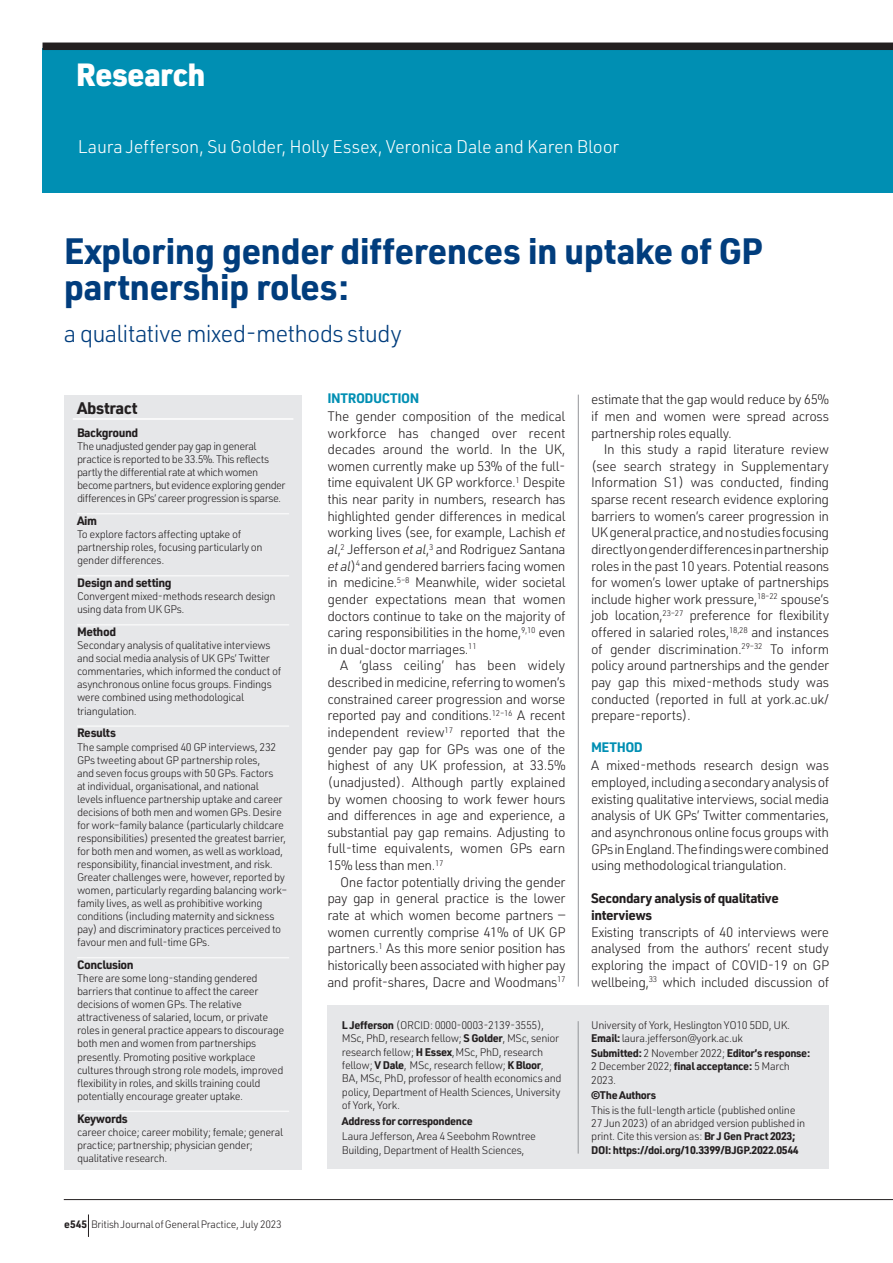
<style>
.page{position:relative;width:893px;height:1263px;background:#fff}
.page>*{position:absolute;margin:0;border:0;box-sizing:border-box;transform-origin:0 0}
.t1{font:700 36px/36px "URWDIN";letter-spacing:-.02em;color:#013d7d}
.t2{font:900 31.5px "URWDIN";letter-spacing:-.025em;color:#fff}
.t3{font:300 24px "URWDIN";letter-spacing:-.035em;color:#013d7d}
.t4{font:300 18px "URWDIN";letter-spacing:-.015em;color:#fff}
.t5{font:700 16.5px "URWDIN";letter-spacing:-.02em;color:#231f20}
.t6{font:300 13.5px/16.6px "URWDIN";letter-spacing:-.035em;color:#231f20;text-align:justify}
.t7{font:700 13.5px/16.6px "URWDIN";letter-spacing:-.035em;color:#231f20}
.t8{font:700 13.5px "URWDIN";letter-spacing:-.035em;color:#008fb3}
.t9{font:700 12px "URWDIN";letter-spacing:-.035em;color:#231f20}
.t10{font:300 10.8px/13px "URWDIN";letter-spacing:-.035em;color:#231f20}
.t11{font:700 10.8px/13.2px "URWDIN";letter-spacing:-.035em;color:#231f20}
.t12{font:300 10.5px "URWDIN";letter-spacing:-.025em;color:#231f20}
.s1{font-weight:700}
.s2{font-style:italic}
.s3{font-weight:300}
</style>
<div class="page">
<div style="left:43px;top:48px;width:850px;height:144px;background:#008fb3"></div>
<div style="left:43px;top:43px;width:850px;height:7px;background:#231f20"></div>
<div style="left:64px;top:395px;width:238px;height:774px;background:#e6e7e9"></div>
<hr style="left:73px;top:418px;width:220px;height:2px;background:#fff">
<hr style="left:77px;top:513px;width:212px;height:1px;background:#fff">
<hr style="left:77px;top:575px;width:212px;height:1px;background:#fff">
<hr style="left:77px;top:624px;width:212px;height:1px;background:#fff">
<hr style="left:77px;top:726px;width:212px;height:1px;background:#fff">
<hr style="left:77px;top:957px;width:212px;height:1px;background:#fff">
<hr style="left:77px;top:1111px;width:212px;height:1px;background:#fff">
<div style="left:327px;top:1005px;width:502px;height:164px;background:#e6e7e9"></div>
<hr style="left:578px;top:1021px;width:1px;height:132px;background:#939598">
<hr style="left:578px;top:395px;width:1px;height:591px;background:#939598">
<hr style="left:64px;top:1199px;width:829px;height:1px;background:#231f20">
<svg style="left:88px;top:1214px;width:1px;height:23px"></svg>
<h2 class="t2" style="left:76px;top:56px;width:131px">Research</h2>
<h3 class="t4" style="left:78px;top:138px;width:543px">Laura Jefferson, Su Golder, Holly Essex, Veronica Dale and Karen Bloor</h3>
<h1 class="t1" style="left:64px;top:235px;width:701px">Exploring gender differences in uptake of GP partnership roles:</h1>
<h3 class="t3" style="left:64px;top:323px;width:340px">a qualitative mixed-methods study</h3>
<p class="t5" style="left:77px;top:401px;width:62px">Abstract</p>
<p class="t9" style="left:77px;top:427px;width:63px">Background</p>
<p class="t10" style="left:77px;top:440px;width:210px">The unadjusted gender pay gap in general practice is reported to be 33.5%. This reflects partly the differential rate at which women become partners, but evidence exploring gender differences in GPs’ career progression is sparse.</p>
<p class="t9" style="left:77px;top:515px;width:22px">Aim</p>
<p class="t10" style="left:77px;top:529px;width:187px">To explore factors affecting uptake of partnership roles, focusing particularly on gender differences.</p>
<p class="t9" style="left:77px;top:577px;width:96px">Design and setting</p>
<p class="t10" style="left:77px;top:591px;width:200px">Convergent mixed-methods research design using data from UK GPs.</p>
<p class="t9" style="left:77px;top:626px;width:41px">Method</p>
<p class="t10" style="left:77px;top:640px;width:206px">Secondary analysis of qualitative interviews and social media analysis of UK GPs’ Twitter commentaries, which informed the conduct of asynchronous online focus groups. Findings were combined using methodological triangulation.</p>
<p class="t9" style="left:77px;top:728px;width:40px">Results</p>
<p class="t10" style="left:77px;top:741px;width:212px">The sample comprised 40 GP interviews, 232<br>GPs tweeting about GP partnership roles,<br>and seven focus groups with 50 GPs. Factors<br>at individual, organisational, and national levels influence partnership uptake and career decisions of both men and women GPs. Desire for work–family balance (particularly childcare responsibilities) presented the greatest barrier, for both men and women, as well as workload, responsibility, financial investment, and risk.<br>Greater challenges were, however, reported by women, particularly regarding balancing work– family lives, as well as prohibitive working conditions (including maternity and sickness pay) and discriminatory practices perceived to favour men and full-time GPs.</p>
<p class="t9" style="left:77px;top:959px;width:58px">Conclusion</p>
<p class="t10" style="left:77px;top:972px;width:209px">There are some long-standing gendered barriers that continue to affect the career decisions of women GPs. The relative attractiveness of salaried, locum, or private roles in general practice appears to discourage both men and women from partnerships presently. Promoting positive workplace cultures through strong role models, improved flexibility in roles, and skills training could potentially encourage greater uptake.</p>
<p class="t9" style="left:77px;top:1113px;width:52px">Keywords</p>
<p class="t10" style="left:77px;top:1126px;width:208px">career choice; career mobility; female; general practice; partnership; physician gender; qualitative research.</p>
<p class="t12" style="left:64px;top:1219px;width:219px"><span class="s1">e545</span> BritishJournalofGeneralPractice, July 2023</p>
<p class="t8" style="left:327px;top:392px;width:93px">INTRODUCTION</p>
<p class="t6" style="left:327px;top:409px;width:240px">The gender composition of the medical workforce has changed over recent decades around the world. In the UK, women currently make up 53% of the full&shy;time equivalent UK GP workforce.<sup>1</sup> Despite this near parity in numbers, research has highlighted gender differences in medical working lives (see, for example, Lachish <span class="s2">et al</span>,<sup>2</sup> Jefferson <span class="s2">et al</span>,<sup>3</sup> and Rodriguez Santana <span class="s2">et al</span>)<sup>4</sup> and gendered barriers facing women in medicine.<sup>5–8</sup> Meanwhile, wider societal gender expectations mean that women doctors continue to take on the majority of caring responsibilities in the home,<sup>9,10</sup> even in dual-doctor marriages.<sup>11</sup></p>
<p class="t6" style="left:327px;top:658px;width:240px;text-indent:13px">A ‘glass ceiling’ has been widely described in medicine, referring to women’s constrained career progression and worse reported pay and conditions.<sup>12–16</sup> A recent independent review<sup>17</sup> reported that the gender pay gap for GPs was one of the highest of any UK profession, at 33.5% (unadjusted). Although partly explained by women choosing to work fewer hours and differences in age and experience, a substantial pay gap remains. Adjusting to full-time equivalents, women GPs earn 15% less than men.<sup>17</sup></p>
<p class="t6" style="left:327px;top:874px;width:240px;text-indent:13px">One factor potentially driving the gender pay gap in general practice is the lower rate at which women become partners — women currently comprise 41% of UK GP partners.<sup>1</sup> As this more senior position has historically been associated with higher pay and profit-shares, Dacre and Woodmans<sup>17</sup></p>
<p class="t10" style="left:342px;top:1019px;width:221px"><span class="s1">L Jefferson</span> (ORCID: 0000-0003-2139-3555), MSc, PhD, research fellow; <span class="s1">S Golder</span>, MSc, senior research fellow; <span class="s1">H Essex</span>,MSc, PhD, research fellow; <span class="s1">V Dale</span>, MSc, research fellow; <span class="s1">K Bloor</span>, BA, MSc, PhD, professor of health economics and policy, Department of Health Sciences, University of York, York.</p>
<p class="t11" style="left:342px;top:1115px;width:132px">Address for correspondence</p>
<p class="t10" style="left:342px;top:1130px;width:196px">Laura Jefferson, Area 4 Seebohm Rowntree<br>Building, Department of Health Sciences,</p>
<p class="t6" style="left:591px;top:392px;width:240px">estimate that the gap would reduce by 65% if men and women were spread across partnership roles equally.</p>
<p class="t6" style="left:591px;top:442px;width:240px;text-indent:13px">In this study a rapid literature review (see search strategy in Supplementary Information S1) was conducted, finding sparse recent research evidence exploring barriers to women’s career progression in UK general practice, and no studies focusing directly on gender differences in partnership roles in the past 10 years. Potential reasons for women’s lower uptake of partnerships include higher work pressure,<sup>18–22</sup> spouse’s job location,<sup>23–27</sup> preference for flexibility offered in salaried roles,<sup>18,28</sup> and instances of gender discrimination.<sup>29–32</sup> To inform policy around partnerships and the gender pay gap this mixed-methods study was conducted (reported in full at york.ac.uk/ prepare-reports).</p>
<p class="t8" style="left:591px;top:741px;width:53px">METHOD</p>
<p class="t6" style="left:591px;top:758px;width:240px">A mixed-methods research design was employed, including a secondary analysis of existing qualitative interviews, social media analysis of UK GPs’ Twitter commentaries, and asynchronous online focus groups with GPs in England. The findings were combined using methodological triangulation.</p>
<p class="t7" style="left:591px;top:891px;width:189px">Secondary analysis of qualitative interviews</p>
<p class="t6" style="left:591px;top:924px;width:240px">Existing transcripts of 40 interviews were analysed from the authors’ recent study exploring the impact of COVID-19 on GP wellbeing,<sup>33</sup> which included discussion of</p>
<p class="t10" style="left:591px;top:1019px;width:200px">University of York, Heslington YO10 5DD, UK.<br><span class="s1">Email:</span> laura.jefferson@york.ac.uk</p>
<p class="t11" style="left:591px;top:1047px;width:221px">Submitted: <span class="s3">2 November 2022;</span> Editor’s response:<br><span class="s3">2 December 2022;</span> final acceptance: <span class="s3">5 March<br>2023.</span></p>
<p class="t11" style="left:591px;top:1089px;width:66px">©The Authors</p>
<p class="t10" style="left:591px;top:1104px;width:216px">This is the full-length article (published online 27 Jun 2023) of an abridged version published in print. Cite this version as: <span class="s1">Br J Gen Pract 2023; DOI: https://doi.org/10.3399/BJGP.2022.0544</span></p>
</div>
